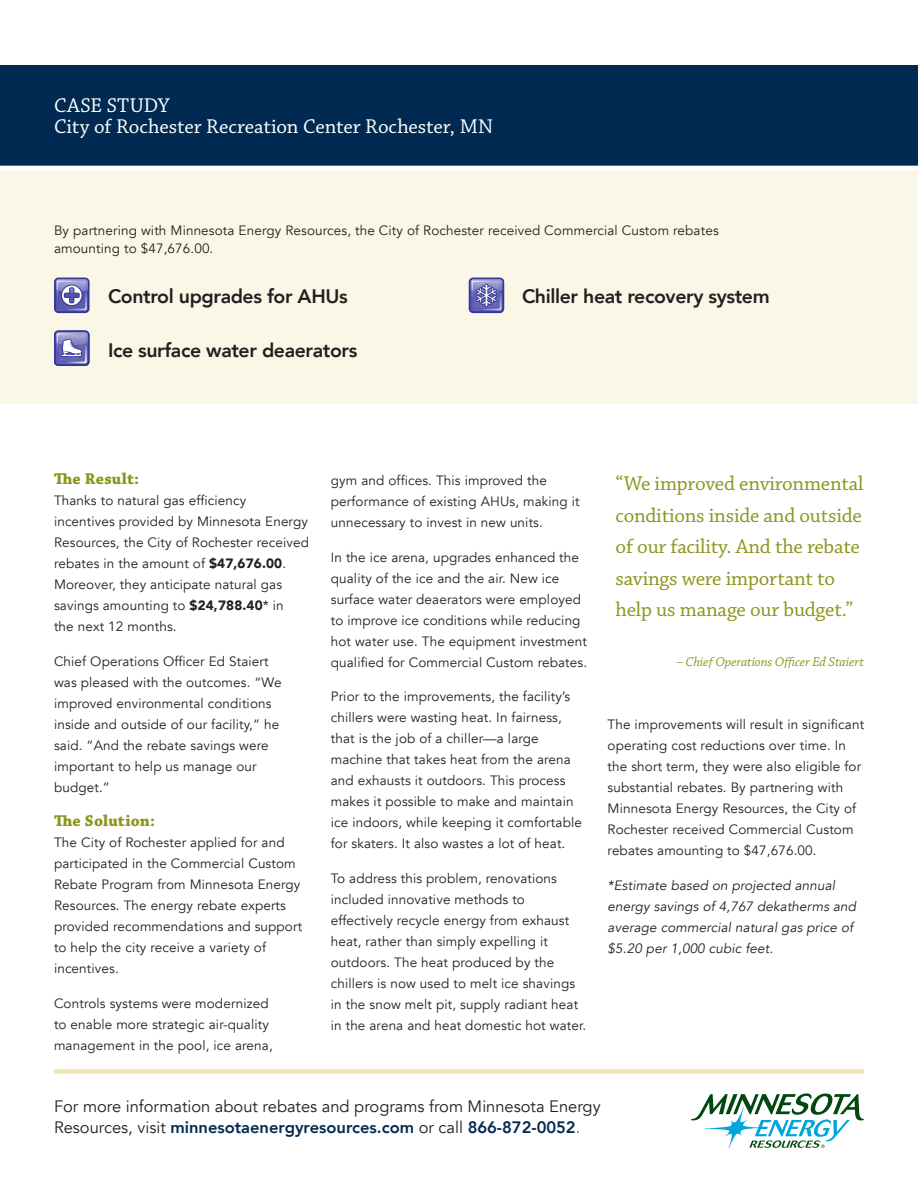
<style>
.page{position:relative;width:918px;height:1188px;background:#fff}
.page>*{position:absolute;margin:0;border:0;box-sizing:border-box;transform-origin:0 0}
.t1{font:21px/31.5px "Chaparral Pro";letter-spacing:-.01em;color:#8d951d}
.t2{font:21px "Chaparral Pro";color:#fff}
.t3{font:800 19.5px "Avenir";letter-spacing:-.02em;color:#231f20}
.t4{font:16.5px/21px "Avenir";color:#231f20}
.t5{font:700 16.5px "Chaparral Pro";letter-spacing:.01em;color:#8d951d}
.t6{font:13.5px/21px "Avenir";letter-spacing:.01em;color:#231f20}
.t7{font:italic 13.5px/21px "Avenir";letter-spacing:.01em;color:#231f20}
.t8{font:italic 13.5px "Chaparral Pro";letter-spacing:-.01em;color:#8d951d}
.s1{font-weight:900}
.s2{font-weight:800;color:#002a51}
.s3{color:#535860}
</style>
<div class="page">
<div style="left:0;top:166px;width:918px;height:237px;background:#faf7e6"></div>
<svg style="left:54px;top:278px;width:36px;height:35px"></svg>
<img style="left:56px;top:279px;width:32px;height:1px">
<svg style="left:56px;top:280px;width:32px;height:31px"></svg>
<div style="left:0;top:65px;width:918px;height:103px;background:#002a51"></div>
<hr style="left:0;top:166px;width:918px;height:4px;background:#fff">
<svg style="left:691px;top:1093px;width:173px;height:55px"></svg>
<div style="left:54px;top:1069px;width:810px;height:5px;background:#f2e5b1"></div>
<div style="left:54px;top:330px;width:36px;height:36px;background:#339;border-radius:4px"></div>
<img style="left:57px;top:332px;width:30px;height:1px">
<svg style="left:56px;top:333px;width:32px;height:31px"></svg>
<svg style="left:469px;top:278px;width:35px;height:35px"></svg>
<img style="left:470px;top:279px;width:32px;height:1px">
<svg style="left:470px;top:280px;width:32px;height:31px"></svg>
<p class="t2" style="left:54px;top:94px;width:117px">CASE STUDY</p>
<p class="t2" style="left:54px;top:115px;width:441px">City of Rochester Recreation Center Rochester, MN</p>
<p class="t6" style="left:54px;top:222px;width:666px;line-height:18px">By partnering with Minnesota Energy Resources, the City of Rochester received Commercial Custom rebates amounting to $47,676.00.</p>
<p class="t3" style="left:108px;top:281px;width:241px">Control upgrades for AHUs</p>
<p class="t3" style="left:108px;top:335px;width:251px">Ice surface water deaerators</p>
<p class="t3" style="left:522px;top:281px;width:249px">Chiller heat recovery system</p>
<p class="t5" style="left:54px;top:469px;width:87px">The Result:</p>
<p class="t6" style="left:54px;top:490px;width:256px">Thanks to natural gas efficiency incentives provided by Minnesota Energy Resources, the City of Rochester received rebates in the amount of <span class="s1">$47,676.00</span>.<br>Moreover, they anticipate natural gas savings amounting to <span class="s1">$24,788.40</span>* in<br>the next 12 months.</p>
<p class="t6" style="left:54px;top:651px;width:229px">Chief Operations Officer Ed Staiert was pleased with the outcomes. “We improved environmental conditions inside and outside of our facility,” he said. “And the rebate savings were important to help us manage our budget.”</p>
<p class="t5" style="left:54px;top:811px;width:103px">The Solution:</p>
<p class="t6" style="left:54px;top:832px;width:250px">The City of Rochester applied for and participated in the Commercial Custom Rebate Program from Minnesota Energy Resources. The energy rebate experts provided recommendations and support to help the city receive a variety of incentives.</p>
<p class="t6" style="left:54px;top:993px;width:220px">Controls systems were modernized to enable more strategic air-quality management in the pool, ice arena,</p>
<p class="t6" style="left:331px;top:471px;width:250px">gym and offices. This improved the performance of existing AHUs, making it unnecessary to invest in new units.</p>
<p class="t6" style="left:331px;top:547px;width:258px">In the ice arena, upgrades enhanced the quality of the ice and the air. New ice surface water deaerators were employed to improve ice conditions while reducing hot water use. The equipment investment qualified for Commercial Custom rebates.</p>
<p class="t6" style="left:331px;top:687px;width:253px">Prior to the improvements, the facility’s chillers were wasting heat. In fairness, that is the job of a chiller—a large machine that takes heat from the arena and exhausts it outdoors. This process makes it possible to make and maintain ice indoors, while keeping it comfortable for skaters. It also wastes a lot of heat.</p>
<p class="t6" style="left:331px;top:868px;width:257px">To address this problem, renovations included innovative methods to effectively recycle energy from exhaust heat, rather than simply expelling it outdoors. The heat produced by the chillers is now used to melt ice shavings in the snow melt pit, supply radiant heat in the arena and heat domestic hot water.</p>
<p class="t1" style="left:616px;top:469px;width:249px">“We improved environmental conditions inside and outside of our facility. And the rebate savings were important to help us manage our budget.”</p>
<p class="t8" style="left:676px;top:654px;width:189px">– Chief Operations Officer Ed Staiert</p>
<p class="t6" style="left:608px;top:714px;width:258px">The improvements will result in significant operating cost reductions over time. In the short term, they were also eligible for substantial rebates. By partnering with Minnesota Energy Resources, the City of Rochester received Commercial Custom rebates amounting to $47,676.00.</p>
<p class="t7" style="left:608px;top:875px;width:250px">*Estimate based on projected annual energy savings of 4,767 dekatherms and average commercial natural gas price of $5.20 per 1,000 cubic feet.</p>
<p class="t4" style="left:54px;top:1097px;width:548px">For more information about rebates and programs from Minnesota Energy<br>Resources, visit <span class="s2">minnesotaenergyresources.com</span> or call <span class="s2">866-872-0052</span><span class="s3">.</span></p>
</div>
